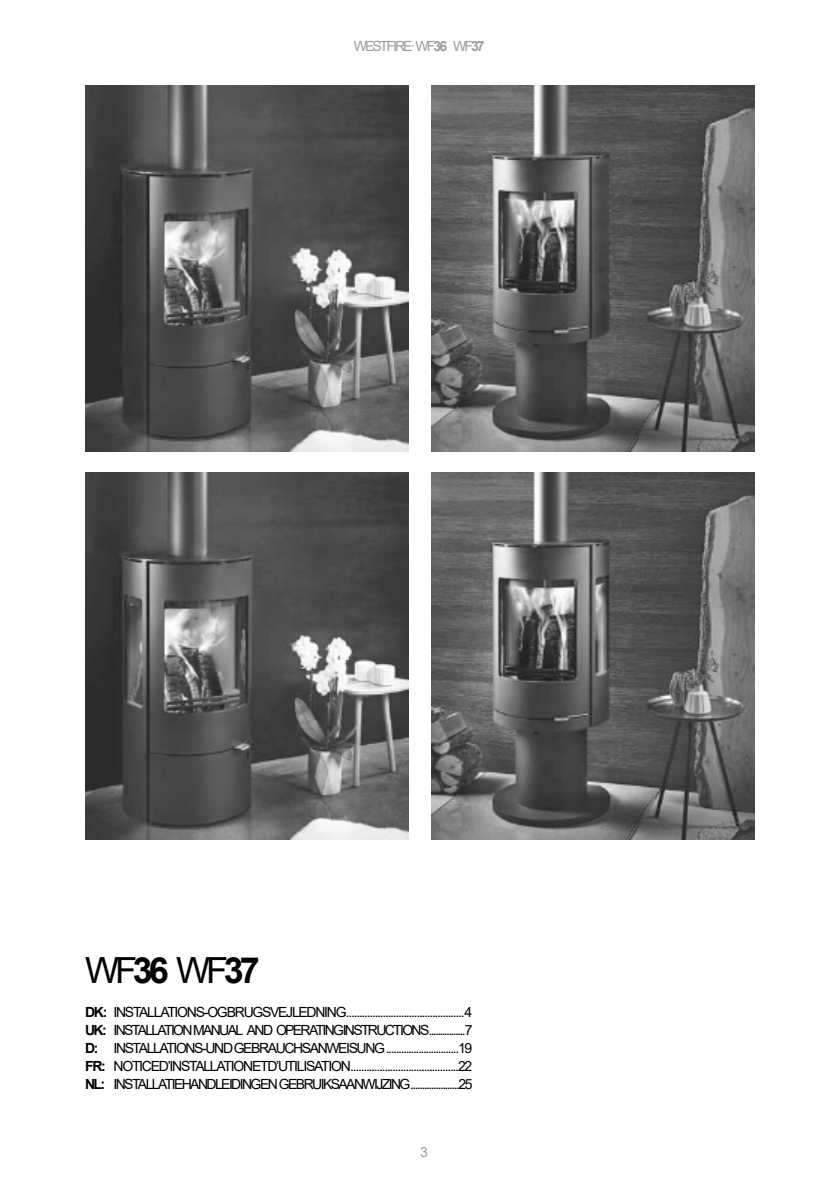
<style>
.page{position:relative;width:840px;height:1191px;background:#fff}
.page>*{position:absolute;margin:0;border:0;box-sizing:border-box;transform-origin:0 0}
.t1{font:36px "Arial";color:#000}
.t2{font:14px/18px "Arial";letter-spacing:-.115em;color:#000;text-align:justify}
.t3{font:14px "Arial";letter-spacing:-.14em;color:#9d9d9c}
.s1{font-weight:700}
</style>
<div class="page">
<img style="left:85px;top:85px;width:324px;height:366px">
<img style="left:85px;top:472px;width:324px;height:367px">
<img style="left:431px;top:85px;width:323px;height:366px">
<img style="left:431px;top:472px;width:323px;height:367px">
<p class="t3" style="left:353px;top:40px;width:132px">WESTFIRE·WF<span class="s1">36</span> WF<span class="s1">37</span></p>
<h1 class="t1" style="left:85px;top:957px;width:176px">WF<span class="s1">36</span> WF<span class="s1">37</span></h1>
<p class="t2" style="left:85px;top:1004px;width:389px"><span class="s1">DK:</span> INSTALLATIONS-OGBRUGSVEJLEDNING.............................................4<br><span class="s1">UK:</span> INSTALLATION MANUAL AND OPERATINGINSTRUCTIONS................7<br><span class="s1">D:</span> INSTALLATIONS-UNDGEBRAUCHSANWEISUNG .............................19<br><span class="s1">FR:</span> NOTICED’INSTALLATIONETD’UTILISATION.........................................22<br><span class="s1">NL:</span> INSTALLATIEHANDLEIDINGEN GEBRUIKSAANWIJZING.....................25</p>
<p class="t3" style="left:420px;top:1146px;width:9px">3</p>
</div>
